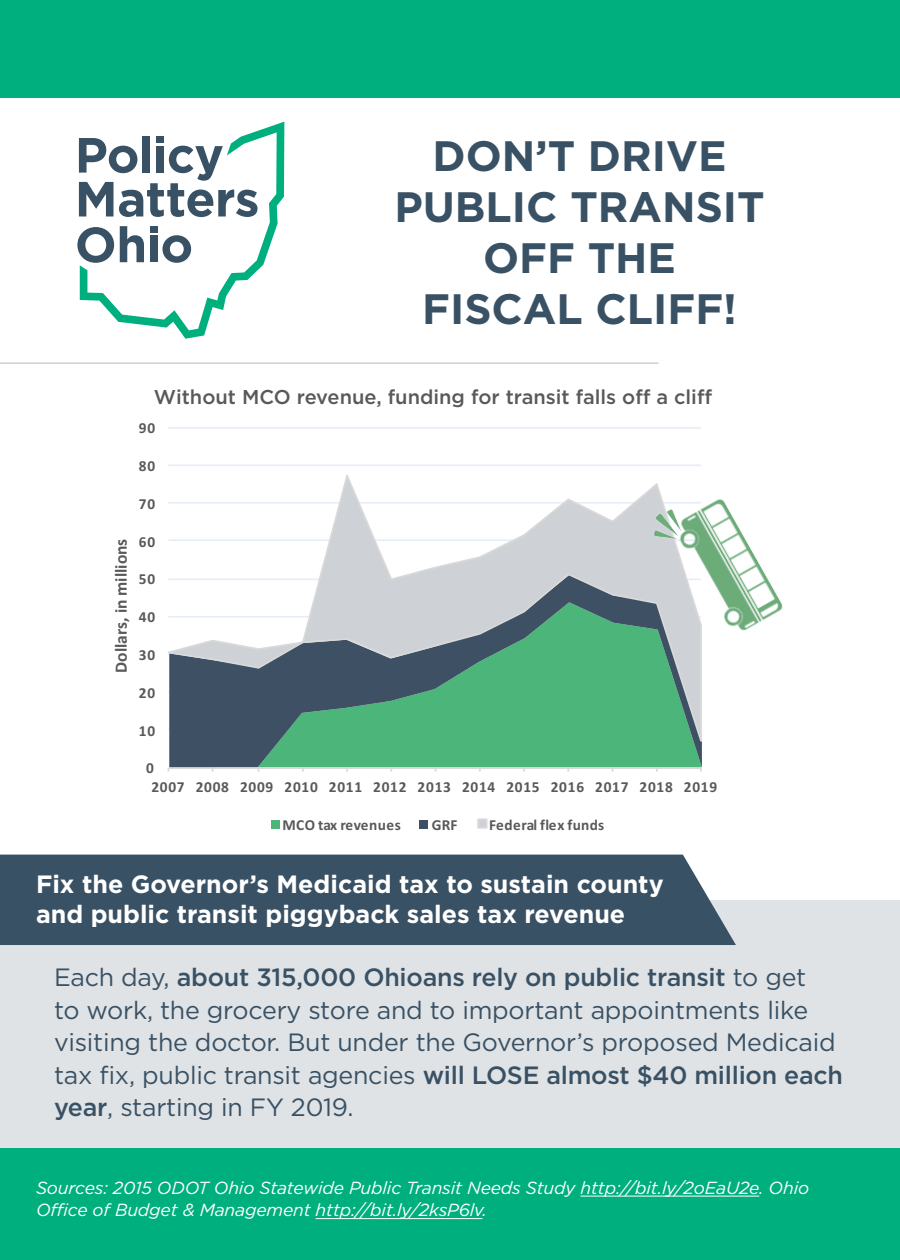
<style>
.page{position:relative;width:900px;height:1260px;background:#fff}
.page>*{position:absolute;margin:0;border:0;box-sizing:border-box;transform-origin:0 0}
.t1{font:700 42.5px/51px "Gotham";color:#395164;text-align:center}
.t2{font:25px/32.5px "Gotham";letter-spacing:-.01em;color:#395164}
.t3{font:700 25px/30px "Gotham";color:#fff}
.t4{font:500 20px "Gotham";color:#595959}
.t5{font:italic 17.5px/22.5px "Gotham";letter-spacing:-.01em;color:#fff}
.t6{font:700 17.5px "Calibri";color:#595959}
.t7{font:700 15.25px "Calibri";letter-spacing:.05em;color:#595959}
.t8{font:700 15.25px "Calibri";letter-spacing:.02em;color:#595959}
.s1{font-weight:500}
</style>
<div class="page">
<hr style="left:168px;top:464px;width:533px;height:2px;background:#f1f5fa">
<hr style="left:168px;top:427px;width:533px;height:2px;background:#eef2f9">
<svg style="left:169px;top:752px;width:533px;height:15px;fill:#4cb57a"></svg>
<svg style="left:168px;top:475px;width:534px;height:277px"></svg>
<hr style="left:168px;top:767px;width:533px;height:2px;background:#d9d9d9">
<div style="left:271px;top:820px;width:9px;height:9px;background:#4cb57a"></div>
<div style="left:419px;top:820px;width:9px;height:9px;background:#3e5063"></div>
<div style="left:478px;top:819px;width:9px;height:9px;background:#ced2d6"></div>
<div style="left:477px;top:818px;width:10px;height:11px;border:2px solid #d9d9d9"></div>
<img style="left:666px;top:492px;width:117px;height:147px">
<img style="left:644px;top:505px;width:40px;height:36px">
<div style="left:0;top:900px;width:900px;height:248px;background:#e0e3e6"></div>
<div style="left:0;top:855px;width:736px;height:90px;background:#395164"></div>
<div style="left:0;top:0;width:900px;height:97px;background:#00af7e"></div>
<svg style="left:77px;top:122px;width:207px;height:217px"></svg>
<div style="left:0;top:1148px;width:900px;height:112px;background:#00af7e"></div>
<hr style="left:0;top:362px;width:659px;height:2px;background:#c2c7ce">
<hr style="left:580px;top:1196px;width:179px;height:1px;background:#fff">
<hr style="left:316px;top:1218px;width:166px;height:1px;background:#fff">
<h1 class="t1" style="left:394px;top:130px;width:372px">DON’T DRIVE<br>PUBLIC TRANSIT<br>OFF THE<br>FISCAL CLIFF!</h1>
<p class="t4" style="left:154px;top:384px;width:560px">Without MCO revenue, funding for transit falls off a cliff</p>
<p class="t7" style="left:139px;top:419px;width:18px">90</p>
<p class="t7" style="left:139px;top:457px;width:18px">80</p>
<p class="t7" style="left:139px;top:494px;width:18px">70</p>
<p class="t6" style="left:110px;top:673px;width:136px;rotate:-90deg">Dollars, in millions</p>
<p class="t7" style="left:139px;top:532px;width:18px">60</p>
<p class="t7" style="left:139px;top:570px;width:18px">50</p>
<p class="t7" style="left:139px;top:608px;width:18px">40</p>
<p class="t7" style="left:139px;top:646px;width:18px">30</p>
<p class="t7" style="left:139px;top:683px;width:18px">20</p>
<p class="t7" style="left:139px;top:721px;width:18px">10</p>
<p class="t7" style="left:146px;top:759px;width:9px">0</p>
<p class="t7" style="left:151px;top:778px;width:567px">2007 2008 2009 2010 2011 2012 2013 2014 2015 2016 2017 2018 2019</p>
<p class="t8" style="left:283px;top:815px;width:120px">MCO tax revenues</p>
<p class="t7" style="left:432px;top:815px;width:27px">GRF</p>
<p class="t8" style="left:489px;top:815px;width:117px">Federal flex funds</p>
<p class="t3" style="left:36px;top:869px;width:629px">Fix the Governor’s Medicaid tax to sustain county and public transit piggyback sales tax revenue</p>
<p class="t2" style="left:54px;top:960px;width:791px">Each day, <span class="s1">about 315,000 Ohioans rely on public transit</span> to get<br>to work, the grocery store and to important appointments like visiting the doctor. But under the Governor’s proposed Medicaid tax fix, public transit agencies <span class="s1">will LOSE almost $40 million each year</span>, starting in FY 2019.</p>
<p class="t5" style="left:36px;top:1176px;width:775px">Sources: 2015 ODOT Ohio Statewide Public Transit Needs Study http://bit.ly/2oEaU2e. Ohio<br>Office of Budget &amp; Management http://bit.ly/2ksP6lv.</p>
</div>
